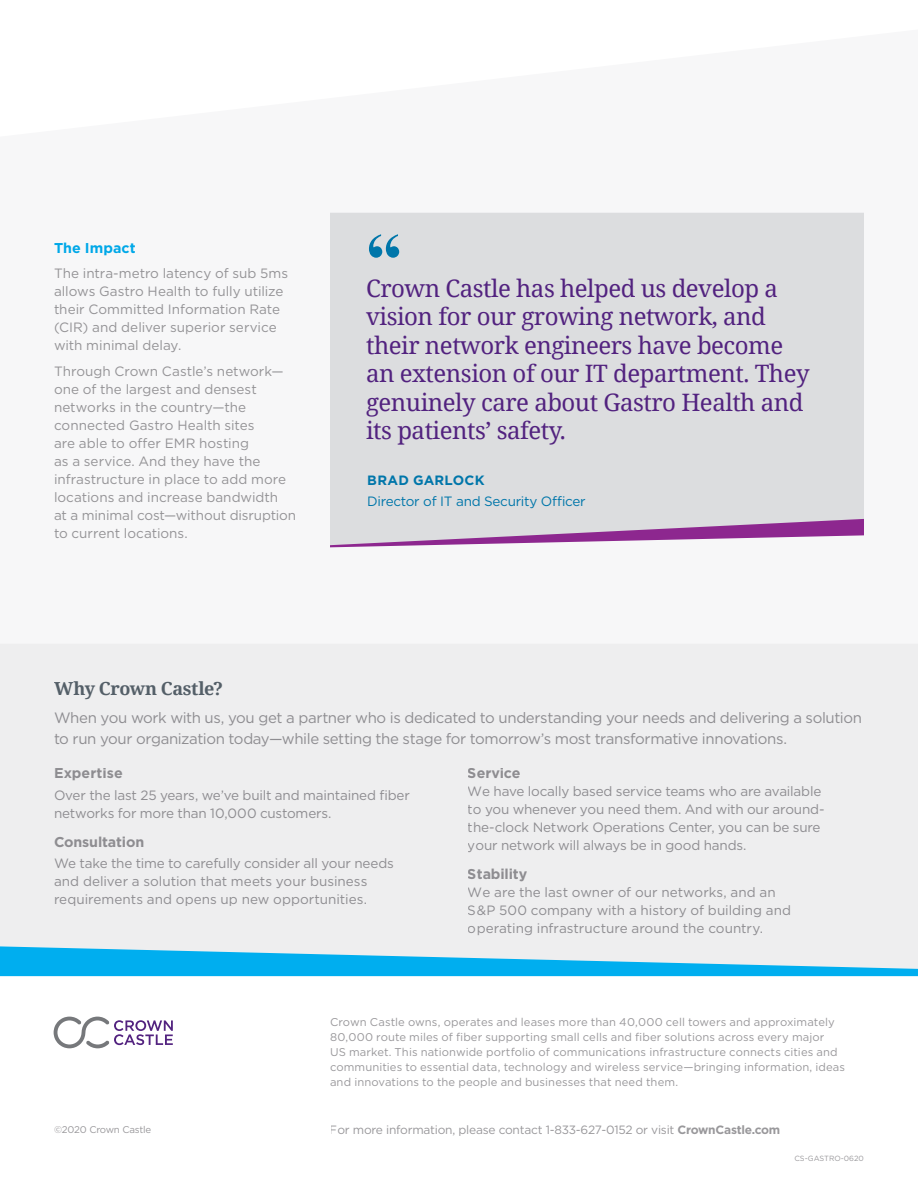
<style>
.page{position:relative;width:918px;height:1188px;background:#fff}
.page>*{position:absolute;margin:0;border:0;box-sizing:border-box;transform-origin:0 0}
.Body_Bullet_Multi-li{font:700 72px "Times New Roman";color:#0076aa}
.Body_Bullet_Multi-li-2{font:24px/28.5px "Noto Serif";letter-spacing:-.02em;color:#52227f}
.t1{font:700 18px "Noto Serif";letter-spacing:-.02em;color:#5a6670}
.t2{font:15px/21px "Gotham";letter-spacing:-.025em;color:#99989b}
.t3{font:700 14.25px "Gotham";letter-spacing:-.01em;color:#99989b}
.t4{font:700 14.25px "Gotham";letter-spacing:.005em;color:#00aeef}
.t5{font:13.5px/18px "Gotham";letter-spacing:-.005em;color:#99989b}
.Body_Bullet_Multi-li-3{font:13.5px "Gotham";letter-spacing:-.02em;color:#0076aa}
.Body_Bullet_Multi-li-4{font:700 13.5px "Gotham";letter-spacing:.015em;color:#0076aa}
.t6{font:12px "Gotham";letter-spacing:-.02em;color:#99989b}
.t7{font:11.25px/15px "Gotham";letter-spacing:.01em;color:#99989b}
.Body_Bullet_multi-li{font:9.75px "Gotham";letter-spacing:-.02em;color:#99989b}
.t8{font:7.5px "Gotham";color:#99989b}
.s1{font-weight:700}
</style>
<div class="page">
<div style="left:0;top:644px;width:918px;height:302px;background:#eeeeef"></div>
<svg style="left:0;top:946px;width:918px;height:30px;background:#5bc6ef"></svg>
<svg style="left:54px;top:1017px;width:119px;height:31px"></svg>
<div style="left:330px;top:213px;width:534px;height:306px;background:#dcdddf"></div>
<svg style="left:330px;top:519px;width:534px;height:28px"></svg>
<p class="t4" style="left:54px;top:238px;width:83px">The Impact</p>
<p class="t5" style="left:54px;top:264px;width:236px">The intra-metro latency of sub 5ms allows Gastro Health to fully utilize their Committed Information Rate (CIR) and deliver superior service with minimal delay.</p>
<p class="t5" style="left:54px;top:362px;width:244px">Through Crown Castle’s network— one of the largest and densest networks in the country—the connected Gastro Health sites<br>are able to offer EMR hosting<br>as a service. And they have the infrastructure in place to add more locations and increase bandwidth<br>at a minimal cost—without disruption to current locations.</p>
<p class="Body_Bullet_Multi-li" style="left:366px;top:207px;width:38px">“</p>
<p class="Body_Bullet_Multi-li-2" style="left:366px;top:273px;width:445px">Crown Castle has helped us develop a vision for our growing network, and their network engineers have become an extension of our IT department. They genuinely care about Gastro Health and its patients’ safety.</p>
<p class="Body_Bullet_Multi-li-4" style="left:367px;top:471px;width:119px">BRAD GARLOCK</p>
<p class="Body_Bullet_Multi-li-3" style="left:367px;top:493px;width:220px">Director of IT and Security Officer</p>
<h3 class="t1" style="left:54px;top:676px;width:170px">Why Crown Castle?</h3>
<p class="t2" style="left:54px;top:707px;width:809px">When you work with us, you get a partner who is dedicated to understanding your needs and delivering a solution to run your organization today—while setting the stage for tomorrow’s most transformative innovations.</p>
<p class="t3" style="left:54px;top:764px;width:70px">Expertise</p>
<p class="t5" style="left:54px;top:786px;width:357px">Over the last 25 years, we’ve built and maintained fiber networks for more than 10,000 customers.</p>
<p class="t3" style="left:54px;top:832px;width:92px">Consultation</p>
<p class="t5" style="left:54px;top:854px;width:341px">We take the time to carefully consider all your needs and deliver a solution that meets your business requirements and opens up new opportunities.</p>
<p class="t3" style="left:468px;top:764px;width:54px">Service</p>
<p class="t5" style="left:468px;top:782px;width:358px">We have locally based service teams who are available to you whenever you need them. And with our around&shy;the-clock Network Operations Center, you can be sure your network will always be in good hands.</p>
<p class="t3" style="left:468px;top:865px;width:61px">Stability</p>
<p class="t5" style="left:468px;top:883px;width:325px">We are the last owner of our networks, and an<br>S&amp;P 500 company with a history of building and operating infrastructure around the country.</p>
<p class="Body_Bullet_multi-li" style="left:54px;top:1123px;width:99px">©2020 Crown Castle</p>
<p class="t7" style="left:330px;top:1014px;width:517px">Crown Castle owns, operates and leases more than 40,000 cell towers and approximately 80,000 route miles of fiber supporting small cells and fiber solutions across every major<br>US market. This nationwide portfolio of communications infrastructure connects cities and communities to essential data, technology and wireless service—bringing information, ideas and innovations to the people and businesses that need them.</p>
<p class="t6" style="left:330px;top:1122px;width:452px">For more information, please contact 1-833-627-0152 or visit <span class="s1">CrownCastle.com</span></p>
<p class="t8" style="left:794px;top:1153px;width:71px">CS-GASTRO-0620</p>
</div>
